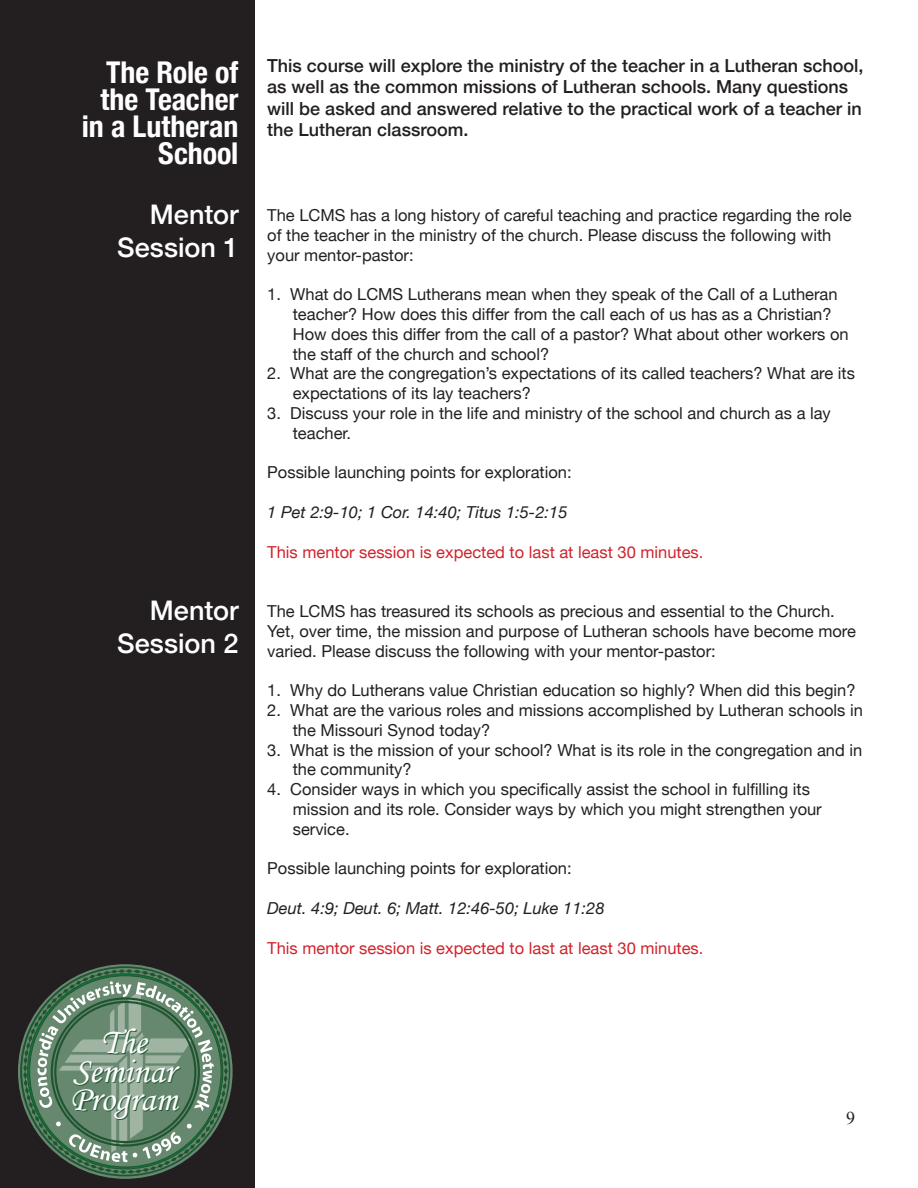
<style>
.page{position:relative;width:918px;height:1188px;background:#fff}
.page>*{position:absolute;margin:0;border:0;box-sizing:border-box;transform-origin:0 0}
.t1{font:36px/28.5px "Monotype Corsiva";color:#fff;text-align:center}
.t2{font:700 condensed 30px/27px "Helvetica Neue";color:#fff;text-align:right}
.t3{font:500 27px/32.4px "Helvetica Neue";color:#fff;text-align:right}
.t4{font:500 18px/21.6px "Helvetica Neue";color:#231f20}
.t5{font:18px "Times New Roman";color:#231f20}
.t6{font:16.5px/19.8px "Helvetica Neue";color:#231f20}
.t7{font:16.5px "Helvetica Neue";color:#d1232a}
.t8{font:italic 16.5px "Helvetica Neue";color:#231f20}
</style>
<div class="page">
<div style="left:0;top:0;width:255px;height:1188px;background:#231f20"></div>
<svg style="left:20px;top:966px;width:210px;height:210px"></svg>
<svg style="left:23px;top:969px;width:205px;height:205px"></svg>
<h2 class="t2" style="left:82px;top:57px;width:158px">The Role of the Teacher in a Lutheran<br>School</h2>
<p class="t4" style="left:267px;top:53px;width:598px">This course will explore the ministry of the teacher in a Lutheran school, as well as the common missions of Lutheran schools. Many questions will be asked and answered relative to the practical work of a teacher in the Lutheran classroom.</p>
<h3 class="t3" style="left:117px;top:196px;width:123px">Mentor<br>Session 1</h3>
<p class="t6" style="left:267px;top:206px;width:586px">The LCMS has a long history of careful teaching and practice regarding the role of the teacher in the ministry of the church. Please discuss the following with your mentor-pastor:</p>
<p class="t6" style="left:293px;top:285px;width:557px;text-indent:-26px">1. What do LCMS Lutherans mean when they speak of the Call of a Lutheran teacher? How does this differ from the call each of us has as a Christian?<br>How does this differ from the call of a pastor? What about other workers on the staff of the church and school?</p>
<p class="t6" style="left:293px;top:365px;width:564px;text-indent:-26px">2. What are the congregation’s expectations of its called teachers? What are its expectations of its lay teachers?</p>
<p class="t6" style="left:293px;top:404px;width:540px;text-indent:-26px">3. Discuss your role in the life and ministry of the school and church as a lay teacher.</p>
<p class="t6" style="left:267px;top:464px;width:306px">Possible launching points for exploration:</p>
<p class="t8" style="left:267px;top:500px;width:302px">1 Pet 2:9-10; 1 Cor. 14:40; Titus 1:5-2:15</p>
<p class="t7" style="left:267px;top:540px;width:438px">This mentor session is expected to last at least 30 minutes.</p>
<h3 class="t3" style="left:117px;top:592px;width:123px">Mentor<br>Session 2</h3>
<p class="t6" style="left:267px;top:602px;width:590px">The LCMS has treasured its schools as precious and essential to the Church.<br>Yet, over time, the mission and purpose of Lutheran schools have become more varied. Please discuss the following with your mentor-pastor:</p>
<p class="t6" style="left:267px;top:681px;width:590px">1. Why do Lutherans value Christian education so highly? When did this begin?</p>
<p class="t6" style="left:293px;top:701px;width:572px;text-indent:-26px">2. What are the various roles and missions accomplished by Lutheran schools in the Missouri Synod today?</p>
<p class="t6" style="left:293px;top:741px;width:571px;text-indent:-26px">3. What is the mission of your school? What is its role in the congregation and in the community?</p>
<p class="t6" style="left:293px;top:780px;width:531px;text-indent:-26px">4. Consider ways in which you specifically assist the school in fulfilling its mission and its role. Consider ways by which you might strengthen your service.</p>
<p class="t6" style="left:267px;top:860px;width:306px">Possible launching points for exploration:</p>
<p class="t8" style="left:267px;top:896px;width:339px">Deut. 4:9; Deut. 6; Matt. 12:46-50; Luke 11:28</p>
<p class="t7" style="left:267px;top:936px;width:438px">This mentor session is expected to last at least 30 minutes.</p>
<h1 class="t1" style="left:70px;top:1028px;width:109px">The<br>Seminar<br>Program</h1>
<p class="t5" style="left:846px;top:1106px;width:10px">9</p>
</div>
